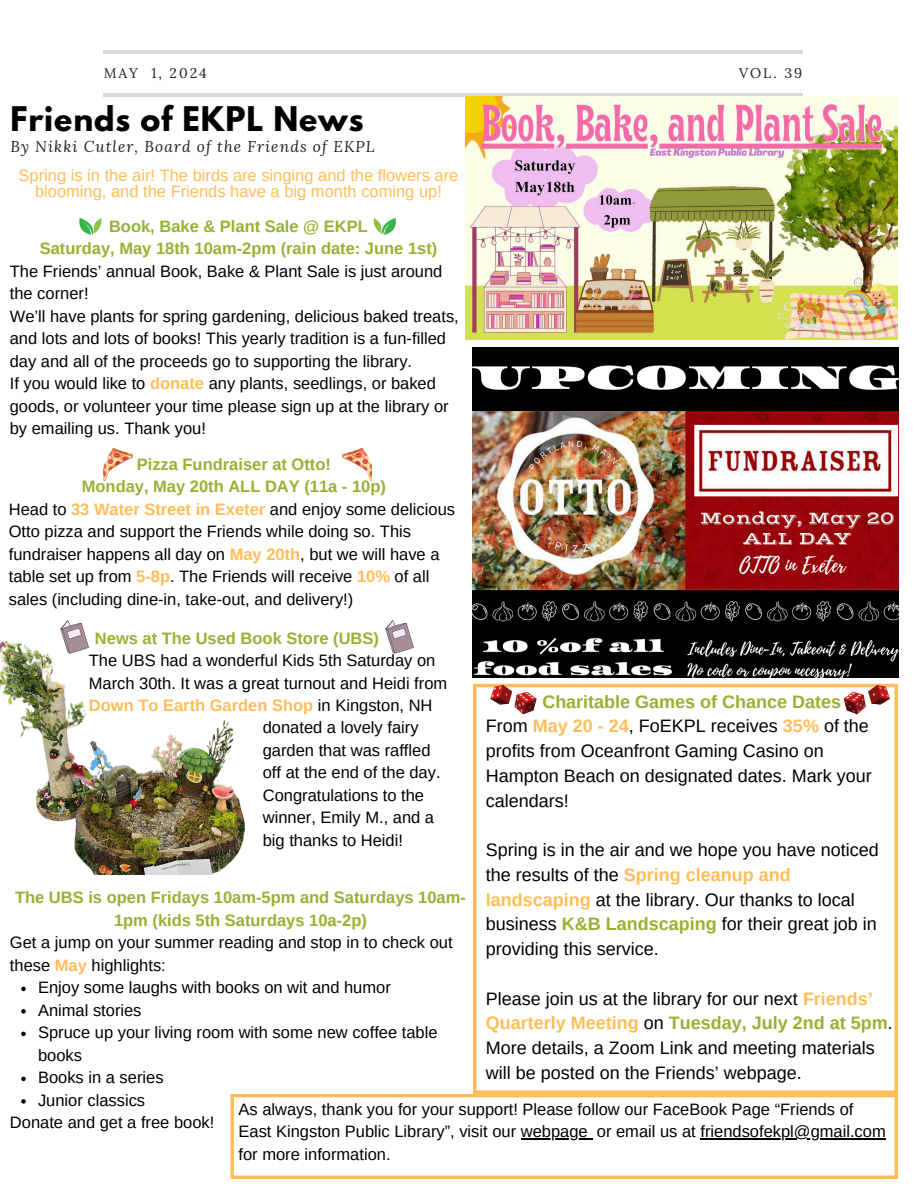
<style>
.page{position:relative;width:918px;height:1188px;background:#fff}
.page>*{position:absolute;margin:0;border:0;box-sizing:border-box;transform-origin:0 0}
.t1{font:700 30.15px "League Spartan";letter-spacing:.03em;color:#000}
.t2{font:18px/24.8px "Arimo";color:#000}
.t3{font:16.5px/22.5px "Arimo";color:#000}
.t4{font:700 16.5px "Arimo";color:#97b132}
.t5{font:16.5px/15.8px "Arimo";color:#ffbd59;text-align:center}
.t6{font:italic 15.45px "Lora";letter-spacing:.07em;color:#222}
.t7{font:13.95px "Lora";letter-spacing:.14em;color:#222}
.s1{font-weight:700;color:#ffbd59}
.s2{font-weight:700;color:#97b132}
</style>
<div class="page">
<hr style="left:103px;top:93px;width:700px;height:3px;background:#000">
<hr style="left:104px;top:50px;width:699px;height:3px;background:#000">
<svg style="left:473px;top:684px;width:425px;height:410px"></svg>
<img style="left:466px;top:96px;width:432px;height:243px">
<img style="left:473px;top:347px;width:425px;height:281px">
<img style="left:473px;top:628px;width:425px;height:49px">
<svg style="left:373px;top:218px;width:23px;height:17px"></svg>
<svg style="left:79px;top:218px;width:23px;height:17px"></svg>
<img style="left:104px;top:448px;width:29px;height:33px">
<svg style="left:231px;top:1094px;width:667px;height:85px"></svg>
<img style="left:343px;top:448px;width:29px;height:33px">
<svg style="left:385px;top:620px;width:29px;height:34px"></svg>
<svg style="left:60px;top:620px;width:28px;height:22px"></svg>
<svg style="left:490px;top:685px;width:46px;height:29px"></svg>
<svg style="left:844px;top:685px;width:45px;height:29px"></svg>
<img style="left:0;top:642px;width:246px;height:233px">
<svg style="left:21px;top:987px;width:5px;height:4px"></svg>
<svg style="left:21px;top:1009px;width:5px;height:5px"></svg>
<svg style="left:21px;top:1032px;width:5px;height:4px"></svg>
<svg style="left:21px;top:1077px;width:5px;height:4px"></svg>
<svg style="left:21px;top:1099px;width:5px;height:5px"></svg>
<hr style="left:521px;top:1138px;width:67px;height:2px;background:#000">
<hr style="left:700px;top:1138px;width:186px;height:2px;background:#000">
<p class="t7" style="left:104px;top:64px;width:36px">MAY</p>
<p class="t7" style="left:151px;top:64px;width:57px">1, 2024</p>
<h3 class="t7" style="left:739px;top:64px;width:65px">VOL. 39</h3>
<h4 class="t1" style="left:10px;top:103px;width:355px">Friends of EKPL News</h4>
<h4 class="t5" style="left:19px;top:167px;width:441px">Spring is in the air! The birds are singing and the flowers are blooming, and the Friends have a big month coming up!</h4>
<p class="t4" style="left:109px;top:217px;width:260px">Book, Bake &amp; Plant Sale @ EKPL</p>
<p class="t4" style="left:40px;top:239px;width:399px">Saturday, May 18th 10am-2pm (rain date: June 1st)</p>
<p class="t3" style="left:10px;top:260px;width:434px">The Friends’ annual Book, Bake &amp; Plant Sale is just around</p>
<p class="t3" style="left:10px;top:282px;width:80px">the corner!</p>
<p class="t3" style="left:10px;top:305px;width:451px">We’ll have plants for spring gardening, delicious baked treats,</p>
<p class="t3" style="left:10px;top:327px;width:438px">and lots and lots of books! This yearly tradition is a fun-filled</p>
<p class="t3" style="left:10px;top:350px;width:404px">day and all of the proceeds go to supporting the library.</p>
<p class="t3" style="left:10px;top:372px;width:428px">If you would like to <span class="s1">donate</span> any plants, seedlings, or baked</p>
<p class="t3" style="left:10px;top:395px;width:441px">goods, or volunteer your time please sign up at the library or</p>
<p class="t3" style="left:10px;top:417px;width:198px">by emailing us. Thank you!</p>
<h3 class="t4" style="left:137px;top:455px;width:196px">Pizza Fundraiser at Otto!</h3>
<h3 class="t4" style="left:82px;top:477px;width:306px">Monday, May 20th ALL DAY (11a - 10p)</h3>
<h3 class="t3" style="left:9px;top:498px;width:448px">Head to <span class="s1">33 Water Street in Exeter</span> and enjoy some delicious</h3>
<h3 class="t3" style="left:9px;top:520px;width:404px">Otto pizza and support the Friends while doing so. This</h3>
<h3 class="t3" style="left:9px;top:543px;width:432px">fundraiser happens all day on <span class="s1">May 20th</span>, but we will have a</h3>
<h3 class="t3" style="left:9px;top:565px;width:422px">table set up from <span class="s1">5-8p</span>. The Friends will receive <span class="s1">10%</span> of all</h3>
<h3 class="t3" style="left:9px;top:588px;width:346px">sales (including dine-in, take-out, and delivery!)</h3>
<p class="t6" style="left:10px;top:136px;width:366px">By Nikki Cutler, Board of the Friends of EKPL</p>
<p class="t4" style="left:95px;top:629px;width:286px">News at The Used Book Store (UBS)</p>
<p class="t3" style="left:89px;top:649px;width:360px">The UBS had a wonderful Kids 5th Saturday on<br>March 30th. It was a great turnout and Heidi from<br><span class="s1">Down To Earth Garden Shop</span> in Kingston, NH</p>
<p class="t2" style="left:486px;top:689px;width:387px;text-indent:56px"><span class="s2">Charitable Games of Chance Dates </span>From <span class="s1">May 20 - 24</span>, FoEKPL receives <span class="s1">35%</span> of the profits from Oceanfront Gaming Casino on Hampton Beach on designated dates. Mark your calendars!</p>
<h3 class="t2" style="left:486px;top:838px;width:394px">Spring is in the air and we hope you have noticed the results of the <span class="s1">Spring cleanup and landscaping</span> at the library. Our thanks to local business <span class="s2">K&amp;B Landscaping</span> for their great job in providing this service.</h3>
<p class="t2" style="left:486px;top:986px;width:409px">Please join us at the library for our next <span class="s1">Friends’ Quarterly Meeting</span> on <span class="s2">Tuesday, July 2nd at 5pm</span>.<br>More details, a Zoom Link and meeting materials will be posted on the Friends’ webpage.</p>
<p class="t3" style="left:263px;top:716px;width:179px">donated a lovely fairy garden that was raffled off at the end of the day.<br>Congratulations to the winner, Emily M., and a big thanks to Heidi!</p>
<p class="t4" style="left:15px;top:888px;width:452px">The UBS is open Fridays 10am-5pm and Saturdays 10am-</p>
<p class="t4" style="left:114px;top:911px;width:254px">1pm (kids 5th Saturdays 10a-2p)</p>
<p class="t3" style="left:10px;top:931px;width:444px">Get a jump on your summer reading and stop in to check out</p>
<p class="t3" style="left:10px;top:954px;width:157px">these <span class="s1">May</span> highlights:</p>
<p class="t3" style="left:38px;top:976px;width:354px">Enjoy some laughs with books on wit and humor</p>
<p class="t3" style="left:38px;top:999px;width:105px">Animal stories</p>
<h3 class="t3" style="left:38px;top:1021px;width:401px">Spruce up your living room with some new coffee table books</h3>
<h3 class="t3" style="left:38px;top:1066px;width:127px">Books in a series</h3>
<p class="t3" style="left:38px;top:1089px;width:109px">Junior classics</p>
<h3 class="t3" style="left:10px;top:1111px;width:206px">Donate and get a free book!</h3>
<h3 class="t3" style="left:239px;top:1098px;width:649px">As always, thank you for your support! Please follow our FaceBook Page “Friends of<br>East Kingston Public Library”, visit our webpage or email us at friendsofekpl@gmail.com</h3>
<p class="t3" style="left:239px;top:1143px;width:154px">for more information.</p>
</div>
